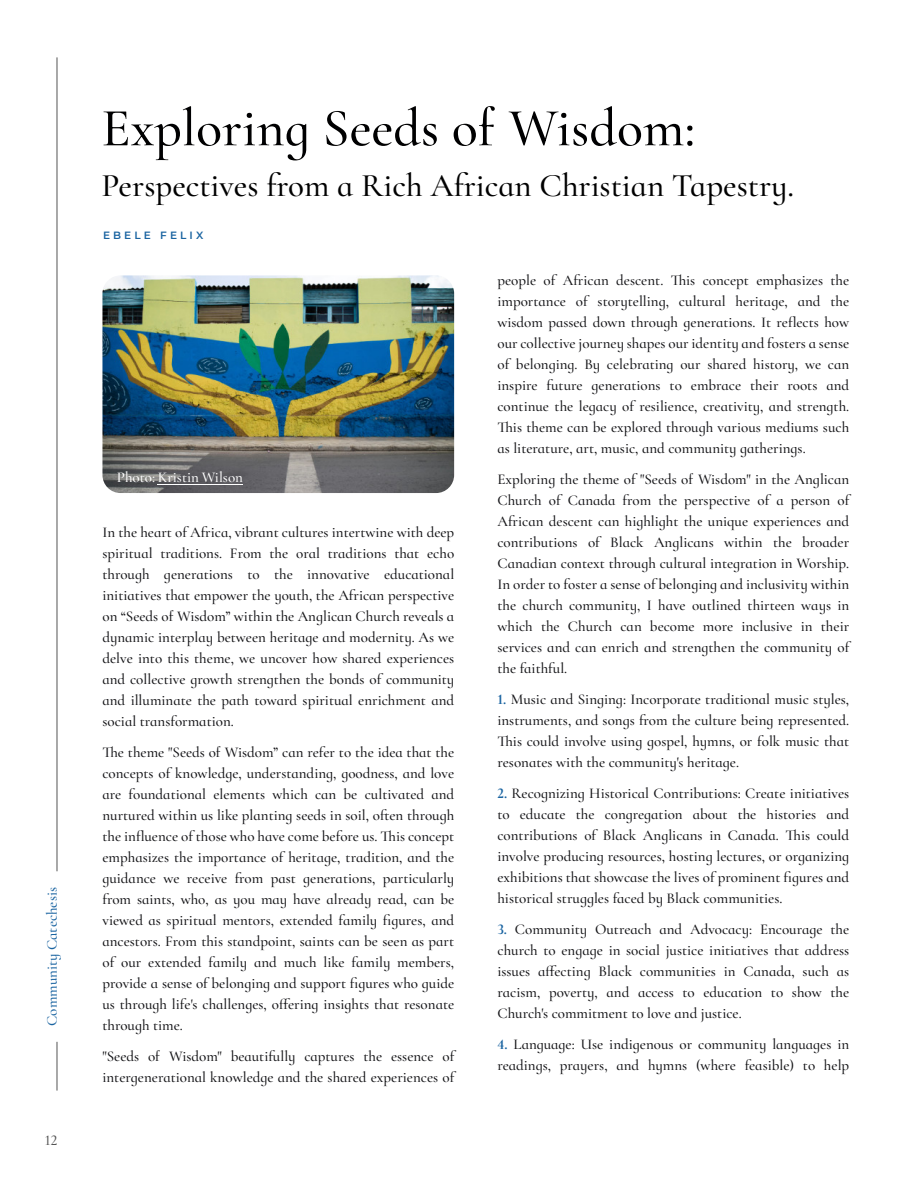
<style>
.page{position:relative;width:918px;height:1188px;background:#fff}
.page>*{position:absolute;margin:0;border:0;box-sizing:border-box;transform-origin:0 0}
.t1{font:500 54px "Cormorant Infant";color:#000001}
.t2{font:500 33px "Cormorant Infant";color:#000}
.t3{font:500 15px/21px "Cormorant Infant";color:#131316;text-align:justify}
.t4{font:500 15px "Cormorant Infant";color:#1a64a1}
.t5{font:500 15px "Cormorant Infant";color:#fff}
.t6{font:500 15px "Cormorant Infant";color:#535353}
.t7{font:600 10.5px "Montserrat";letter-spacing:.3em;color:#1a64a1}
.s1{font-weight:700;color:#1a64a1}
</style>
<div class="page">
<hr style="left:57px;top:1042px;width:1px;height:49px;background:#535353">
<hr style="left:57px;top:57px;width:1px;height:814px;background:#535353">
<img style="left:102px;top:275px;width:352px;height:218px;border-radius:18px">
<hr style="left:158px;top:484px;width:85px;height:1px;background:#fff">
<p class="t4" style="left:43px;top:1026px;width:140px;rotate:-90deg">Community Catechesis</p>
<p class="t6" style="left:45px;top:1131px;width:14px">12</p>
<h1 class="t1" style="left:101px;top:95px;width:595px">Exploring Seeds of Wisdom:</h1>
<h2 class="t2" style="left:101px;top:166px;width:694px">Perspectives from a Rich African Christian Tapestry.</h2>
<p class="t7" style="left:103px;top:229px;width:102px">EBELE FELIX</p>
<p class="t5" style="left:117px;top:469px;width:128px">Photo: Kristin Wilson</p>
<p class="t3" style="left:102px;top:522px;width:353px">In the heart of Africa, vibrant cultures intertwine with deep spiritual traditions. From the oral traditions that echo through generations to the innovative educational initiatives that empower the youth, the African perspective on “Seeds of Wisdom” within the Anglican Church reveals a dynamic interplay between heritage and modernity. As we delve into this theme, we uncover how shared experiences and collective growth strengthen the bonds of community and illuminate the path toward spiritual enrichment and social transformation.</p>
<p class="t3" style="left:102px;top:742px;width:353px">The theme "Seeds of Wisdom” can refer to the idea that the concepts of knowledge, understanding, goodness, and love are foundational elements which can be cultivated and nurtured within us like planting seeds in soil, often through the influence of those who have come before us. This concept emphasizes the importance of heritage, tradition, and the guidance we receive from past generations, particularly from saints, who, as you may have already read, can be viewed as spiritual mentors, extended family figures, and ancestors. From this standpoint, saints can be seen as part of our extended family and much like family members, provide a sense of belonging and support figures who guide us through life's challenges, offering insights that resonate through time.</p>
<p class="t3" style="left:102px;top:1046px;width:354px">"Seeds of Wisdom" beautifully captures the essence of intergenerational knowledge and the shared experiences of</p>
<p class="t3" style="left:497px;top:270px;width:353px">people of African descent. This concept emphasizes the importance of storytelling, cultural heritage, and the wisdom passed down through generations. It reflects how our collective journey shapes our identity and fosters a sense of belonging. By celebrating our shared history, we can inspire future generations to embrace their roots and continue the legacy of resilience, creativity, and strength.<br>This theme can be explored through various mediums such as literature, art, music, and community gatherings.</p>
<p class="t3" style="left:497px;top:469px;width:354px">Exploring the theme of "Seeds of Wisdom" in the Anglican Church of Canada from the perspective of a person of African descent can highlight the unique experiences and contributions of Black Anglicans within the broader Canadian context through cultural integration in Worship.<br>In order to foster a sense of belonging and inclusivity within the church community, I have outlined thirteen ways in which the Church can become more inclusive in their services and can enrich and strengthen the community of the faithful.</p>
<p class="t3" style="left:497px;top:689px;width:353px"><span class="s1">1.</span> Music and Singing: Incorporate traditional music styles, instruments, and songs from the culture being represented.<br>This could involve using gospel, hymns, or folk music that resonates with the community's heritage.</p>
<p class="t3" style="left:497px;top:783px;width:353px"><span class="s1">2.</span> Recognizing Historical Contributions: Create initiatives to educate the congregation about the histories and contributions of Black Anglicans in Canada. This could involve producing resources, hosting lectures, or organizing exhibitions that showcase the lives of prominent figures and historical struggles faced by Black communities.</p>
<p class="t3" style="left:497px;top:919px;width:353px"><span class="s1">3.</span> Community Outreach and Advocacy: Encourage the church to engage in social justice initiatives that address issues affecting Black communities in Canada, such as racism, poverty, and access to education to show the Church's commitment to love and justice.</p>
<p class="t3" style="left:497px;top:1034px;width:353px"><span class="s1">4.</span> Language: Use indigenous or community languages in readings, prayers, and hymns (where feasible) to help</p>
</div>
